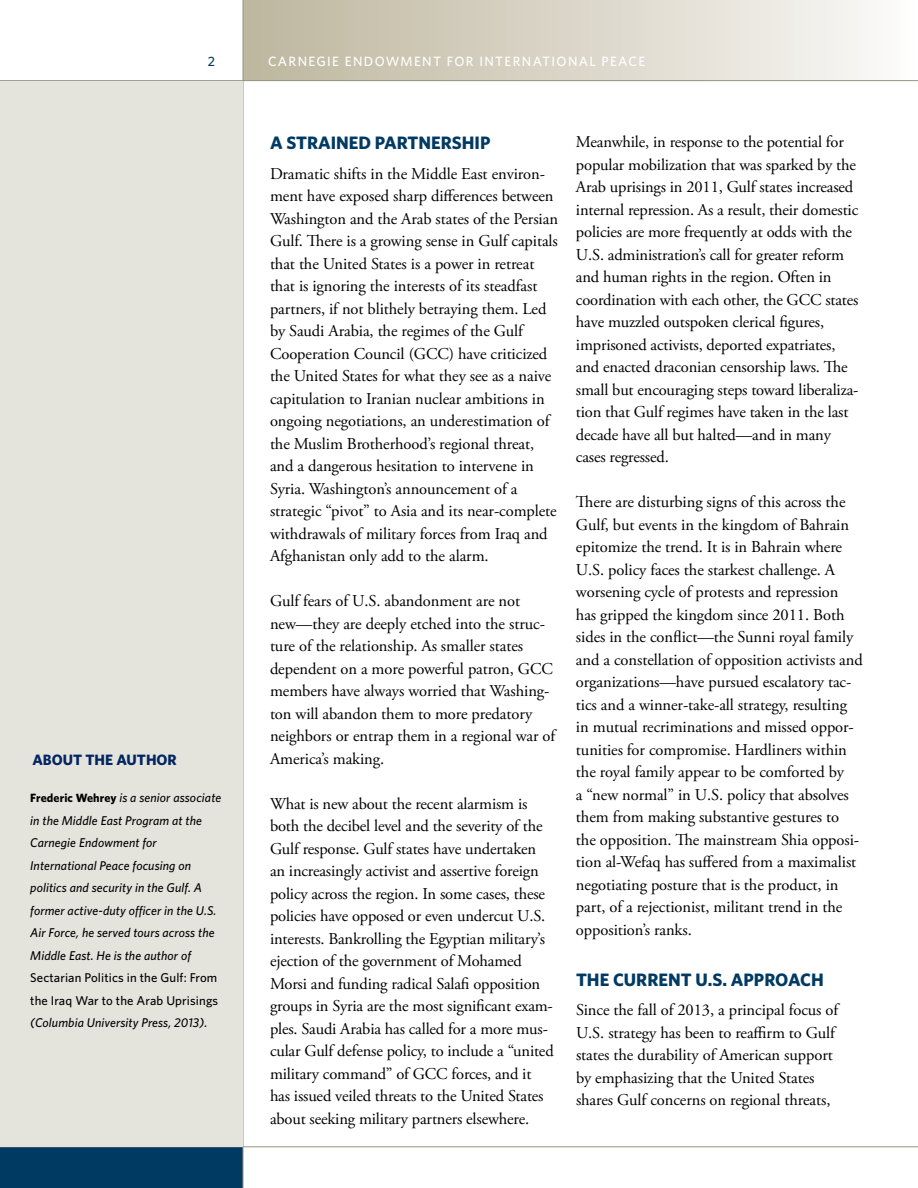
<style>
.page{position:relative;width:918px;height:1188px;background:#fff}
.page>*{position:absolute;margin:0;border:0;box-sizing:border-box;transform-origin:0 0}
.t1{font:700 18px "Whitney";color:#003a63}
.t2{font:16.5px/22.5px "Adobe Garamond Pro";letter-spacing:-.005em;color:#000}
.t3{font:700 15px "Whitney";color:#002561}
.t4{font:500 13.5px "Whitney";letter-spacing:.1em;color:#fff}
.t5{font:500 13.5px "Whitney";color:#003a63}
.t6{font:italic 500 12.75px/22.5px "Whitney";letter-spacing:.01em;color:#000}
.t7{font:500 12.75px/22.5px "Whitney";letter-spacing:.01em;color:#000}
.s1{font-weight:700;font-style:normal;font-size:12px}
</style>
<div class="page">
<div style="left:243px;top:0;width:675px;height:81px;background:linear-gradient(to right,#bcb59d,#fcfaf9)"></div>
<div style="left:0;top:1147px;width:243px;height:41px;background:#003a63"></div>
<hr style="left:0;top:1146px;width:918px;height:1px;background:#959482">
<hr style="left:243px;top:0;width:1px;height:1188px;background:#959482">
<hr style="left:0;top:80px;width:918px;height:1px;background:#959482">
<div style="left:0;top:81px;width:242px;height:1065px;background:#e4e3dc"></div>
<p class="t5" style="left:208px;top:53px;width:9px">2</p>
<p class="t4" style="left:268px;top:53px;width:379px">CARNEGIE ENDOWMENT FOR INTERNATIONAL PEACE</p>
<p class="t3" style="left:32px;top:750px;width:146px">ABOUT THE AUTHOR</p>
<p class="t6" style="left:30px;top:786px;width:193px"><span class="s1">Frederic Wehrey</span> is a senior associate in the Middle East Program at the Carnegie Endowment for International Peace focusing on politics and security in the Gulf. A former active-duty officer in the U.S.<br>Air Force, he served tours across the Middle East. He is the author of</p>
<p class="t7" style="left:30px;top:966px;width:189px">Sectarian Politics in the Gulf: From the Iraq War to the Arab Uprisings</p>
<p class="t6" style="left:30px;top:1011px;width:179px">(Columbia University Press, 2013).</p>
<p class="t1" style="left:270px;top:131px;width:222px">A STRAINED PARTNERSHIP</p>
<p class="t2" style="left:270px;top:163px;width:290px">Dramatic shifts in the Middle East environ&shy;ment have exposed sharp differences between Washington and the Arab states of the Persian Gulf. There is a growing sense in Gulf capitals that the United States is a power in retreat that is ignoring the interests of its steadfast partners, if not blithely betraying them. Led by Saudi Arabia, the regimes of the Gulf Cooperation Council (GCC) have criticized the United States for what they see as a naive capitulation to Iranian nuclear ambitions in ongoing negotiations, an underestimation of the Muslim Brotherhood’s regional threat, and a dangerous hesitation to intervene in Syria. Washington’s announcement of a strategic “pivot” to Asia and its near-complete withdrawals of military forces from Iraq and Afghanistan only add to the alarm.</p>
<p class="t2" style="left:270px;top:590px;width:287px">Gulf fears of U.S. abandonment are not new—they are deeply etched into the struc&shy;ture of the relationship. As smaller states dependent on a more powerful patron, GCC members have always worried that Washing&shy;ton will abandon them to more predatory neighbors or entrap them in a regional war of America’s making.</p>
<p class="t2" style="left:270px;top:793px;width:285px">What is new about the recent alarmism is both the decibel level and the severity of the Gulf response. Gulf states have undertaken an increasingly activist and assertive foreign policy across the region. In some cases, these policies have opposed or even undercut U.S. interests. Bankrolling the Egyptian military’s ejection of the government of Mohamed Morsi and funding radical Salafi opposition groups in Syria are the most significant exam&shy;ples. Saudi Arabia has called for a more mus&shy;cular Gulf defense policy, to include a “united military command” of GCC forces, and it has issued veiled threats to the United States about seeking military partners elsewhere.</p>
<p class="t2" style="left:576px;top:131px;width:284px">Meanwhile, in response to the potential for popular mobilization that was sparked by the Arab uprisings in 2011, Gulf states increased internal repression. As a result, their domestic policies are more frequently at odds with the U.S. administration’s call for greater reform and human rights in the region. Often in coordination with each other, the GCC states have muzzled outspoken clerical figures, imprisoned activists, deported expatriates, and enacted draconian censorship laws. The small but encouraging steps toward liberaliza&shy;tion that Gulf regimes have taken in the last decade have all but halted—and in many cases regressed.</p>
<p class="t2" style="left:576px;top:491px;width:288px">There are disturbing signs of this across the Gulf, but events in the kingdom of Bahrain epitomize the trend. It is in Bahrain where U.S. policy faces the starkest challenge. A worsening cycle of protests and repression has gripped the kingdom since 2011. Both sides in the conflict—the Sunni royal family and a constellation of opposition activists and organizations—have pursued escalatory tac&shy;tics and a winner-take-all strategy, resulting in mutual recriminations and missed oppor&shy;tunities for compromise. Hardliners within the royal family appear to be comforted by<br>a “new normal” in U.S. policy that absolves them from making substantive gestures to the opposition. The mainstream Shia opposi&shy;tion al-Wefaq has suffered from a maximalist negotiating posture that is the product, in part, of a rejectionist, militant trend in the opposition’s ranks.</p>
<p class="t1" style="left:576px;top:968px;width:249px">THE CURRENT U.S. APPROACH</p>
<p class="t2" style="left:576px;top:1000px;width:264px">Since the fall of 2013, a principal focus of U.S. strategy has been to reaffirm to Gulf states the durability of American support by emphasizing that the United States shares Gulf concerns on regional threats,</p>
</div>
